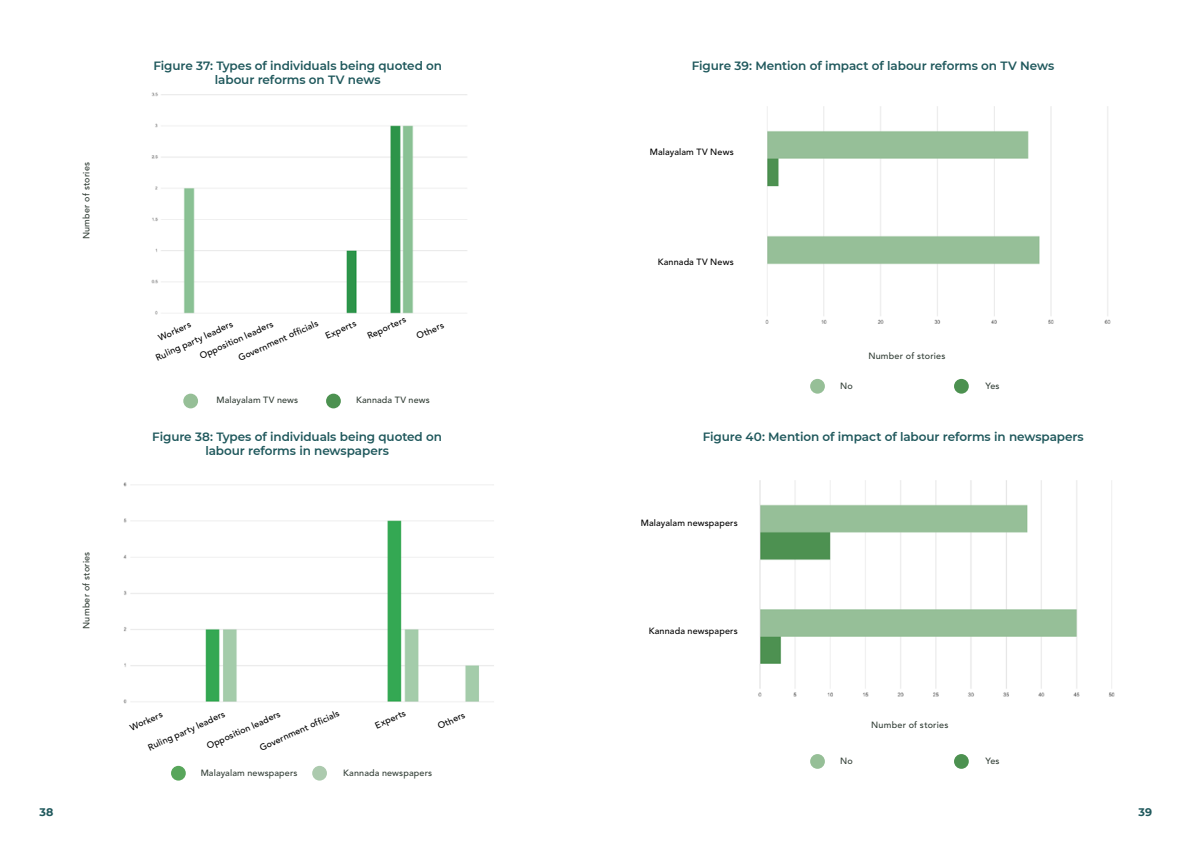
<style>
.page{position:relative;width:1191px;height:842px;background:#fff}
.page>*{position:absolute;margin:0;border:0;box-sizing:border-box;transform-origin:0 0}
.t1{font:600 12px/14px "Montserrat";letter-spacing:-.01em;color:#1f585c;text-align:center}
.t2{font:700 11px "Montserrat";color:#1f585c}
.t3{font:500 9px/16.4px "Avenir LT Std";letter-spacing:.015em;color:#000}
.t4{font:500 9px "Avenir LT Std";letter-spacing:.02em;color:#323e36}
</style>
<div class="page">
<img style="left:151px;top:92px;width:316px;height:222px">
<div style="left:326px;top:394px;width:15px;height:14px;background:#4c9150;border-radius:50%"></div>
<div style="left:183px;top:394px;width:15px;height:14px;background:#96bf97;border-radius:50%"></div>
<div style="left:312px;top:766px;width:15px;height:15px;background:#accaae;border-radius:50%"></div>
<div style="left:171px;top:766px;width:15px;height:15px;background:#58a65b;border-radius:50%"></div>
<div style="left:954px;top:379px;width:14px;height:15px;background:#4c9150;border-radius:50%"></div>
<div style="left:810px;top:379px;width:15px;height:15px;background:#96bf97;border-radius:50%"></div>
<div style="left:954px;top:754px;width:14px;height:15px;background:#4c9150;border-radius:50%"></div>
<div style="left:810px;top:754px;width:15px;height:15px;background:#96bf97;border-radius:50%"></div>
<img style="left:765px;top:106px;width:346px;height:218px">
<img style="left:758px;top:480px;width:357px;height:217px">
<img style="left:123px;top:482px;width:371px;height:222px">
<p class="t4" style="left:81px;top:239px;width:79px;rotate:-90deg">Number of stories</p>
<p class="t4" style="left:81px;top:629px;width:79px;rotate:-90deg">Number of stories</p>
<p class="t2" style="left:39px;top:804px;width:15px">38</p>
<p class="t1" style="left:153px;top:58px;width:290px">Figure 37: Types of individuals being quoted on labour reforms on TV news</p>
<p class="t3" style="left:156px;top:331px;width:36px;rotate:-24deg">Workers</p>
<p class="t3" style="left:323px;top:329px;width:34px;rotate:-24deg">Experts</p>
<p class="t3" style="left:364px;top:329px;width:43px;rotate:-24deg">Reporters</p>
<p class="t3" style="left:414px;top:329px;width:31px;rotate:-24deg">Others</p>
<p class="t3" style="left:235px;top:351px;width:88px;rotate:-24deg">Government offi cials</p>
<p class="t3" style="left:190px;top:334px;width:81px;text-indent:-41px;rotate:-24deg">Ruling party leaders<br>Opposition leaders</p>
<p class="t4" style="left:216px;top:395px;width:83px">Malayalam TV news</p>
<p class="t4" style="left:356px;top:395px;width:75px">Kannada TV news</p>
<p class="t1" style="left:152px;top:429px;width:291px">Figure 38: Types of individuals being quoted on labour reforms in newspapers</p>
<p class="t3" style="left:257px;top:740px;width:88px;rotate:-24deg">Government offi cials</p>
<p class="t3" style="left:127px;top:721px;width:36px;rotate:-24deg">Workers</p>
<p class="t3" style="left:372px;top:718px;width:34px;rotate:-24deg">Experts</p>
<p class="t3" style="left:435px;top:719px;width:31px;rotate:-24deg">Others</p>
<p class="t3" style="left:204px;top:739px;width:81px;rotate:-24deg">Opposition leaders</p>
<p class="t3" style="left:145px;top:740px;width:85px;rotate:-24deg">Ruling party leaders</p>
<p class="t4" style="left:201px;top:768px;width:98px">Malayalam newspapers</p>
<p class="t4" style="left:343px;top:768px;width:90px">Kannada newspapers</p>
<p class="t1" style="left:691px;top:58px;width:364px">Figure 39: Mention of impact of labour reforms on TV News</p>
<p class="t3" style="left:650px;top:144px;width:85px">Malayalam TV News</p>
<p class="t3" style="left:657px;top:253px;width:77px">Kannada TV News</p>
<p class="t4" style="left:868px;top:350px;width:79px">Number of stories</p>
<p class="t4" style="left:840px;top:380px;width:14px">No</p>
<p class="t4" style="left:985px;top:380px;width:16px">Yes</p>
<p class="t1" style="left:702px;top:429px;width:382px">Figure 40: Mention of impact of labour reforms in newspapers</p>
<p class="t3" style="left:641px;top:515px;width:98px">Malayalam newspapers</p>
<p class="t3" style="left:649px;top:623px;width:90px">Kannada newspapers</p>
<p class="t4" style="left:871px;top:719px;width:79px">Number of stories</p>
<p class="t4" style="left:840px;top:755px;width:14px">No</p>
<p class="t4" style="left:985px;top:755px;width:16px">Yes</p>
<p class="t2" style="left:1138px;top:804px;width:15px">39</p>
</div>
